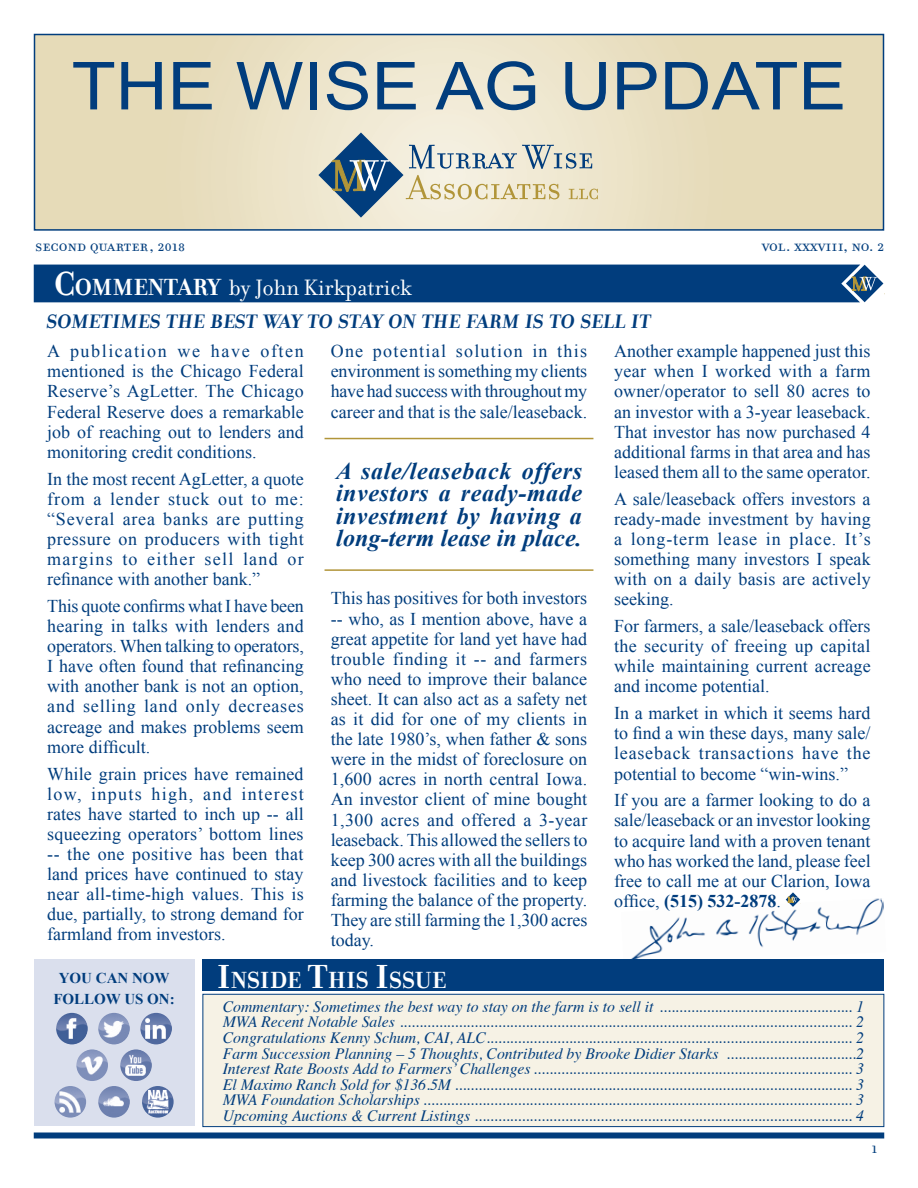
<style>
.page{position:relative;width:918px;height:1188px;background:#fff}
.page>*{position:absolute;margin:0;border:0;box-sizing:border-box;transform-origin:0 0}
.t1{font:66.3px "Arial";color:#013d7d;scale:1.09 1}
.t2{font:700 25.2px "Filosofia";color:#fff}
.t3{font:italic 700 24px/22.5px "Times New Roman";letter-spacing:.02em;color:#013d7d;text-align:justify}
.t4{font:24px "Filosofia";color:#fff}
.t5{font:700 21px "Filosofia";letter-spacing:-.03em;color:#013d7d}
.t6{font:18px/20.1px "Times New Roman";color:#013d7d;text-align:justify}
.t7{font:18px "Filosofia All Small Caps";color:#013d7d;scale:1.05 1}
.t8{font:18px "Filosofia All Small Caps";color:#013d7d}
.t9{font:italic 15.75px "Times";color:#013d7d}
.t10{font:700 15px/20.2px "Times New Roman";color:#013d7d;text-align:center}
.s1{font-weight:700;font-size:36px}
.s2{font-weight:700;font-size:25.2px}
.s3{font-weight:700}
.s4{font-size:36px}
</style>
<div class="page">
<div style="left:34px;top:1132px;width:850px;height:6px;background:#013d7d"></div>
<img style="left:621px;top:898px;width:263px;height:62px">
<svg style="left:786px;top:892px;width:14px;height:15px"></svg>
<div style="left:34px;top:960px;width:160px;height:166px;background:#dadfed"></div>
<svg style="left:37px;top:37px;width:844px;height:191px"></svg>
<div style="left:34px;top:34px;width:850px;height:197px;border:2px solid #013d7d"></div>
<div style="left:202px;top:960px;width:682px;height:31px;background:#013d7d"></div>
<div style="left:202px;top:994px;width:682px;height:133px;background:#f6f2e5;border:1px solid #013d7d"></div>
<svg style="left:318px;top:132px;width:280px;height:86px"></svg>
<div style="left:34px;top:265px;width:849px;height:37px;background:#013d7d"></div>
<img style="left:56px;top:1013px;width:32px;height:31px;border-radius:16px">
<img style="left:98px;top:1013px;width:32px;height:31px;border-radius:16px">
<img style="left:140px;top:1013px;width:32px;height:31px;border-radius:16px">
<img style="left:76px;top:1049px;width:32px;height:32px;border-radius:16px">
<img style="left:120px;top:1049px;width:32px;height:32px;border-radius:16px">
<img style="left:55px;top:1086px;width:31px;height:32px;border-radius:16px">
<img style="left:98px;top:1086px;width:32px;height:32px;border-radius:16px">
<img style="left:142px;top:1086px;width:32px;height:32px;border-radius:16px">
<hr style="left:325px;top:438px;width:268px;height:1px;background:#b19539">
<hr style="left:325px;top:569px;width:268px;height:2px;background:#b19539">
<p class="t1" style="left:72px;top:43px;width:712px">THE WISE AG UPDATE</p>
<p class="t7" style="left:35px;top:238px;width:144px">SECOND QUARTER, 2018</p>
<p class="t7" style="left:762px;top:238px;width:118px">VOL. XXXVIII, NO. 2</p>
<p class="t4" style="left:54px;top:274px;width:359px"><span class="s1">C</span><span class="s2">OMMENTARY</span> by John Kirkpatrick</p>
<p class="t5" style="left:46px;top:309px;width:596px">SOMETIMES THE BEST WAY TO STAY ON THE FARM IS TO SELL IT</p>
<p class="t6" style="left:47px;top:341px;width:258px">A publication we have often mentioned is the Chicago Federal Reserve’s AgLetter. The Chicago Federal Reserve does a remarkable job of reaching out to lenders and monitoring credit conditions.</p>
<p class="t6" style="left:47px;top:468px;width:258px">In the most recent AgLetter, a quote from a lender stuck out to me: “Several area banks are putting pressure on producers with tight margins to either sell land or refinance with another bank.”</p>
<p class="t6" style="left:47px;top:596px;width:258px">This quote confirms what I have been hearing in talks with lenders and operators. When talking to operators, I have often found that refinancing with another bank is not an option, and selling land only decreases acreage and makes problems seem more difficult.</p>
<p class="t6" style="left:47px;top:763px;width:258px">While grain prices have remained low, inputs high, and interest rates have started to inch up -- all squeezing operators’ bottom lines -- the one positive has been that land prices have continued to stay near all-time-high values. This is due, partially, to strong demand for farmland from investors.</p>
<p class="t6" style="left:331px;top:341px;width:258px">One potential solution in this environment is something my clients have had success with throughout my career and that is the sale/leaseback.</p>
<p class="t3" style="left:336px;top:459px;width:248px">A sale/leaseback offers investors a ready-made investment by having a long-term lease in place.</p>
<p class="t6" style="left:331px;top:588px;width:258px">This has positives for both investors -- who, as I mention above, have a great appetite for land yet have had trouble finding it -- and farmers who need to improve their balance sheet. It can also act as a safety net as it did for one of my clients in the late 1980’s, when father &amp; sons were in the midst of foreclosure on 1,600 acres in north central Iowa.<br>An investor client of mine bought 1,300 acres and offered a 3-year leaseback. This allowed the sellers to keep 300 acres with all the buildings and livestock facilities and to keep farming the balance of the property.<br>They are still farming the 1,300 acres today.</p>
<p class="t6" style="left:614px;top:341px;width:258px">Another example happened just this year when I worked with a farm owner/operator to sell 80 acres to an investor with a 3-year leaseback.<br>That investor has now purchased 4 additional farms in that area and has leased them all to the same operator.</p>
<p class="t6" style="left:614px;top:488px;width:258px">A sale/leaseback offers investors a ready-made investment by having a long-term lease in place. It’s something many investors I speak with on a daily basis are actively seeking.</p>
<p class="t6" style="left:614px;top:616px;width:258px">For farmers, a sale/leaseback offers the security of freeing up capital while maintaining current acreage and income potential.</p>
<p class="t6" style="left:614px;top:703px;width:258px">In a market in which it seems hard to find a win these days, many sale/ leaseback transactions have the potential to become “win-wins.”</p>
<p class="t6" style="left:614px;top:790px;width:258px">If you are a farmer looking to do a sale/leaseback or an investor looking to acquire land with a proven tenant who has worked the land, please feel free to call me at our Clarion, Iowa office, <span class="s3">(515) 532-2878</span>.</p>
<p class="t10" style="left:53px;top:968px;width:123px">YOU CAN NOW<br>FOLLOW US ON:</p>
<p class="t2" style="left:217px;top:965px;width:231px"><span class="s4">I</span>NSIDE <span class="s4">T</span>HIS <span class="s4">I</span>SSUE</p>
<p class="t9" style="left:223px;top:993px;width:643px">Commentary: Sometimes the best way to stay on the farm is to sell it ................................................. 1</p>
<p class="t9" style="left:223px;top:1008px;width:643px">MWA Recent Notable Sales ................................................................................................................... 2</p>
<p class="t9" style="left:223px;top:1024px;width:643px">Congratulations Kenny Schum, CAI, ALC............................................................................................. 2</p>
<p class="t9" style="left:223px;top:1040px;width:643px">Farm Succession Planning – 5 Thoughts, Contributed by Brooke Didier Starks .................................2</p>
<p class="t9" style="left:223px;top:1055px;width:643px">Interest Rate Boosts Add to Farmers’ Challenges ................................................................................. 3</p>
<p class="t9" style="left:223px;top:1071px;width:643px">El Maximo Ranch Sold for $136.5M ..................................................................................................... 3</p>
<p class="t9" style="left:223px;top:1086px;width:643px">MWA Foundation Scholarships ............................................................................................................. 3</p>
<p class="t9" style="left:223px;top:1102px;width:643px">Upcoming Auctions &amp; Current Listings ................................................................................................ 4</p>
<p class="t8" style="left:872px;top:1139px;width:7px">1</p>
</div>
